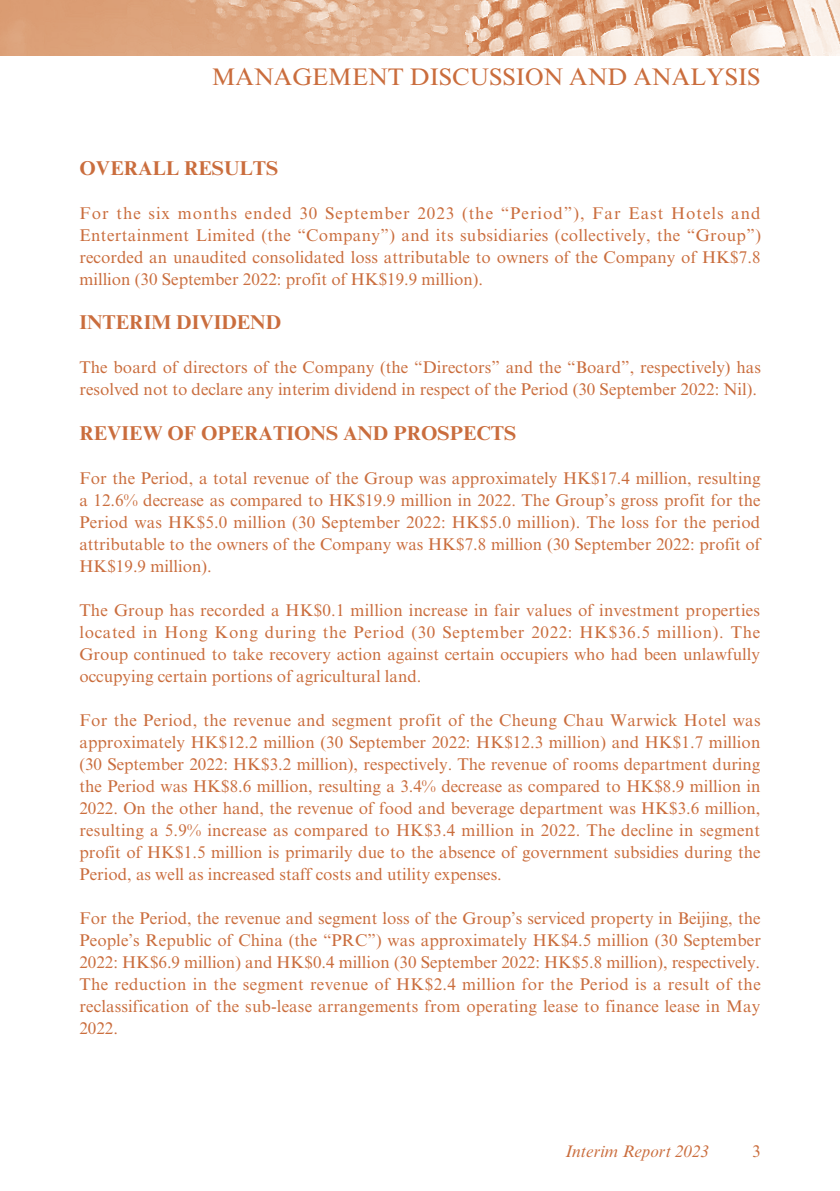
<style>
.page{position:relative;width:840px;height:1191px;background:#fff}
.page>*{position:absolute;margin:0;border:0;box-sizing:border-box;transform-origin:0 0}
.t1{font:24px "Times New Roman MT Std";color:#ca6d3d}
.t2{font:700 20px "Times New Roman MT Std";color:#ca6d3d}
.t3{font:17px/22px "Times New Roman MT Std";color:#ca6d3d;text-align:justify}
.t4{font:italic 17px "Times New Roman MT Std";color:#ca6d3d}
</style>
<div class="page">
<img style="left:0;top:0;width:839px;height:55px">
<h1 class="t1" style="left:212px;top:63px;width:550px">MANAGEMENT DISCUSSION AND ANALYSIS</h1>
<p class="t2" style="left:79px;top:156px;width:200px">OVERALL RESULTS</p>
<p class="t3" style="left:79px;top:203px;width:682px">For the six months ended 30 September 2023 (the “Period”), Far East Hotels and Entertainment Limited (the “Company”) and its subsidiaries (collectively, the “Group”) recorded an unaudited consolidated loss attributable to owners of the Company of HK$7.8 million (30 September 2022: profit of HK$19.9 million).</p>
<p class="t2" style="left:79px;top:310px;width:203px">INTERIM DIVIDEND</p>
<p class="t3" style="left:79px;top:357px;width:682px">The board of directors of the Company (the “Directors” and the “Board”, respectively) has resolved not to declare any interim dividend in respect of the Period (30 September 2022: Nil).</p>
<p class="t2" style="left:79px;top:420px;width:438px">REVIEW OF OPERATIONS AND PROSPECTS</p>
<p class="t3" style="left:79px;top:467px;width:682px">For the Period, a total revenue of the Group was approximately HK$17.4 million, resulting a 12.6% decrease as compared to HK$19.9 million in 2022. The Group’s gross profit for the Period was HK$5.0 million (30 September 2022: HK$5.0 million). The loss for the period attributable to the owners of the Company was HK$7.8 million (30 September 2022: profit of HK$19.9 million).</p>
<p class="t3" style="left:79px;top:599px;width:681px">The Group has recorded a HK$0.1 million increase in fair values of investment properties located in Hong Kong during the Period (30 September 2022: HK$36.5 million). The Group continued to take recovery action against certain occupiers who had been unlawfully occupying certain portions of agricultural land.</p>
<p class="t3" style="left:79px;top:709px;width:682px">For the Period, the revenue and segment profit of the Cheung Chau Warwick Hotel was approximately HK$12.2 million (30 September 2022: HK$12.3 million) and HK$1.7 million (30 September 2022: HK$3.2 million), respectively. The revenue of rooms department during the Period was HK$8.6 million, resulting a 3.4% decrease as compared to HK$8.9 million in 2022. On the other hand, the revenue of food and beverage department was HK$3.6 million, resulting a 5.9% increase as compared to HK$3.4 million in 2022. The decline in segment profit of HK$1.5 million is primarily due to the absence of government subsidies during the Period, as well as increased staff costs and utility expenses.</p>
<p class="t3" style="left:79px;top:907px;width:682px">For the Period, the revenue and segment loss of the Group’s serviced property in Beijing, the People’s Republic of China (the “PRC”) was approximately HK$4.5 million (30 September 2022: HK$6.9 million) and HK$0.4 million (30 September 2022: HK$5.8 million), respectively.<br>The reduction in the segment revenue of HK$2.4 million for the Period is a result of the reclassification of the sub-lease arrangements from operating lease to finance lease in May 2022.</p>
<p class="t4" style="left:565px;top:1141px;width:145px">Interim Report 2023</p>
<p class="t3" style="left:751px;top:1140px;width:10px">3</p>
</div>
